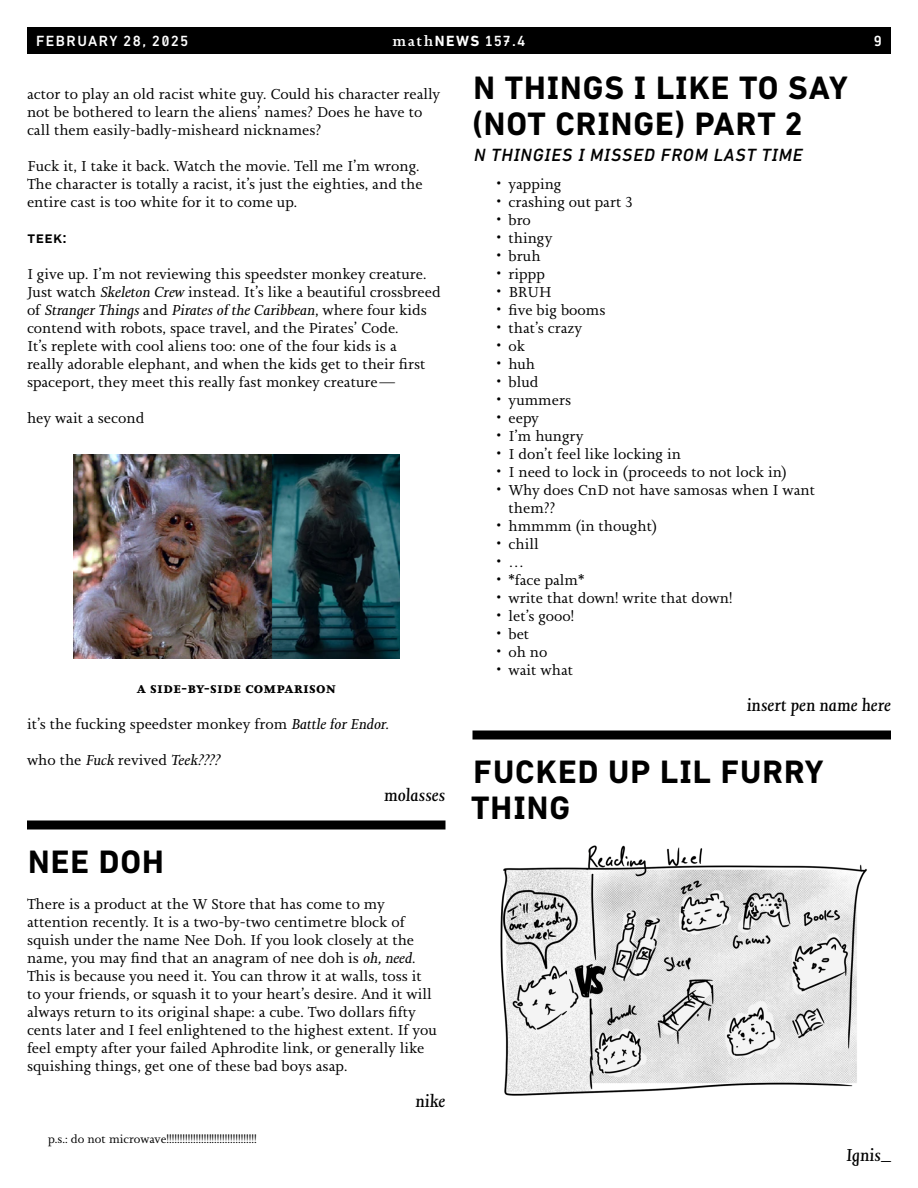
<style>
.page{position:relative;width:918px;height:1188px;background:#fff}
.page>*{position:absolute;margin:0;border:0;box-sizing:border-box;transform-origin:0 0}
.Title____Overbar{font:700 33px/36px "DIN Next W1 G";letter-spacing:.03em;color:#000}
.Author{font:italic 18px "Joanna Nova";color:#000}
.Subtitle{font:italic 500 18px "DIN Next W1 G";letter-spacing:.05em;color:#000}
.Heading_Level_1{font:500 16.5px "DIN Next W1 G";color:#000}
.Body{font:15px/18px "Joanna Nova";color:#000}
.t1{font:500 15px "DIN Next W1 G";color:#fff}
.Figure_Caption{font:700 15px "Joanna Nova";letter-spacing:.01em;color:#000}
.Postscript{font:12px "Joanna Nova";color:#000}
.s1{font-family:"Joanna Nova"}
.s2{font-weight:700}
.s3{font-style:italic}
</style>
<div class="page">
<div style="left:27px;top:820px;width:419px;height:10px;background:#000"></div>
<img style="left:73px;top:454px;width:326px;height:204px">
<div style="left:472px;top:730px;width:419px;height:10px;background:#000"></div>
<img style="left:500px;top:845px;width:367px;height:251px">
<div style="left:27px;top:27px;width:864px;height:27px;background:#000"></div>
<p class="t1" style="left:36px;top:32px;width:154px">FEBRUARY 28, 2025</p>
<p class="t1" style="left:392px;top:32px;width:135px"><span class="s1">math</span><span class="s2">NEWS</span> 157.4</p>
<p class="t1" style="left:874px;top:32px;width:10px">9</p>
<p class="Body" style="left:27px;top:85px;width:415px">actor to play an old racist white guy. Could his character really not be bothered to learn the aliens’ names? Does he have to call them easily-badly-misheard nicknames?</p>
<p class="Body" style="left:27px;top:157px;width:397px">Fuck it, I take it back. Watch the movie. Tell me I’m wrong.<br>The character is totally a racist, it’s just the eighties, and the entire cast is too white for it to come up.</p>
<p class="Heading_Level_1" style="left:28px;top:228px;width:10px">TEEK</p>
<p class="Heading_Level_1" style="left:63px;top:228px;width:6px">:</p>
<p class="Body" style="left:27px;top:265px;width:415px">I give up. I’m not reviewing this speedster monkey creature.<br>Just watch <span class="s3">Skeleton Crew</span> instead. It’s like a beautiful crossbreed of <span class="s3">Stranger Things</span> and <span class="s3">Pirates of the Caribbean</span>, where four kids contend with robots, space travel, and the Pirates’ Code.<br>It’s replete with cool aliens too: one of the four kids is a<br>really adorable elephant, and when the kids get to their first spaceport, they meet this really fast monkey creature—</p>
<p class="Body" style="left:27px;top:409px;width:119px">hey wait a second</p>
<p class="Figure_Caption" style="left:137px;top:678px;width:200px">a side-by-side comparison</p>
<p class="Body" style="left:27px;top:715px;width:366px">it’s the fucking speedster monkey from <span class="s3">Battle for Endor.</span></p>
<p class="Body" style="left:27px;top:751px;width:197px">who the <span class="s3">Fuck</span> revived <span class="s3">Teek????</span></p>
<p class="Author" style="left:384px;top:783px;width:63px">molasses</p>
<p class="Title____Overbar" style="left:28px;top:844px;width:137px">NEE DOH</p>
<p class="Body" style="left:27px;top:895px;width:411px">There is a product at the W Store that has come to my attention recently. It is a two-by-two centimetre block of squish under the name Nee Doh. If you look closely at the name, you may find that an anagram of nee doh is <span class="s3">oh, need</span>.<br>This is because you need it. You can throw it at walls, toss it to your friends, or squash it to your heart’s desire. And it will always return to its original shape: a cube. Two dollars fifty cents later and I feel enlightened to the highest extent. If you feel empty after your failed Aphrodite link, or generally like squishing things, get one of these bad boys asap.</p>
<p class="Author" style="left:415px;top:1089px;width:32px">nike</p>
<p class="Postscript" style="left:48px;top:1131px;width:210px">p.s.: do not microwave!!!!!!!!!!!!!!!!!!!!!!!!!!!!!!!!!!</p>
<p class="Title____Overbar" style="left:473px;top:70px;width:377px">N THINGS I LIKE TO SAY (NOT CRINGE) PART 2</p>
<p class="Subtitle" style="left:474px;top:144px;width:330px">N THINGIES I MISSED FROM LAST TIME</p>
<p class="Body" style="left:496px;top:175px;width:67px">• yapping</p>
<p class="Body" style="left:496px;top:193px;width:138px">• crashing out part 3</p>
<p class="Body" style="left:496px;top:211px;width:36px">• bro</p>
<p class="Body" style="left:496px;top:229px;width:57px">• thingy</p>
<p class="Body" style="left:496px;top:247px;width:46px">• bruh</p>
<p class="Body" style="left:496px;top:265px;width:50px">• rippp</p>
<p class="Body" style="left:496px;top:283px;width:57px">• BRUH</p>
<p class="Body" style="left:496px;top:301px;width:111px">• five big booms</p>
<p class="Body" style="left:496px;top:319px;width:87px">• that’s crazy</p>
<p class="Body" style="left:496px;top:337px;width:30px">• ok</p>
<p class="Body" style="left:496px;top:355px;width:40px">• huh</p>
<p class="Body" style="left:496px;top:373px;width:43px">• blud</p>
<p class="Body" style="left:496px;top:391px;width:76px">• yummers</p>
<p class="Body" style="left:496px;top:409px;width:44px">• eepy</p>
<p class="Body" style="left:496px;top:427px;width:89px">• I’m hungry</p>
<p class="Body" style="left:496px;top:445px;width:186px">• I don’t feel like locking in</p>
<p class="Body" style="left:496px;top:463px;width:292px">• I need to lock in (proceeds to not lock in)</p>
<p class="Body" style="left:508px;top:481px;width:308px;text-indent:-12px">• Why does CnD not have samosas when I want them??</p>
<p class="Body" style="left:496px;top:517px;width:163px">• hmmmm (in thought)</p>
<p class="Body" style="left:496px;top:535px;width:44px">• chill</p>
<p class="Body" style="left:496px;top:552px;width:29px">• …</p>
<p class="Body" style="left:496px;top:571px;width:89px">• *face palm*</p>
<p class="Body" style="left:496px;top:589px;width:237px">• write that down! write that down!</p>
<p class="Body" style="left:496px;top:607px;width:79px">• let’s gooo!</p>
<p class="Body" style="left:496px;top:625px;width:34px">• bet</p>
<p class="Body" style="left:496px;top:643px;width:52px">• oh no</p>
<p class="Body" style="left:496px;top:661px;width:78px">• wait what</p>
<p class="Author" style="left:747px;top:693px;width:146px">insert pen name here</p>
<p class="Title____Overbar" style="left:471px;top:754px;width:354px">FUCKED UP LIL FURRY<br>THING</p>
<p class="Author" style="left:846px;top:1143px;width:46px">Ignis_</p>
</div>
